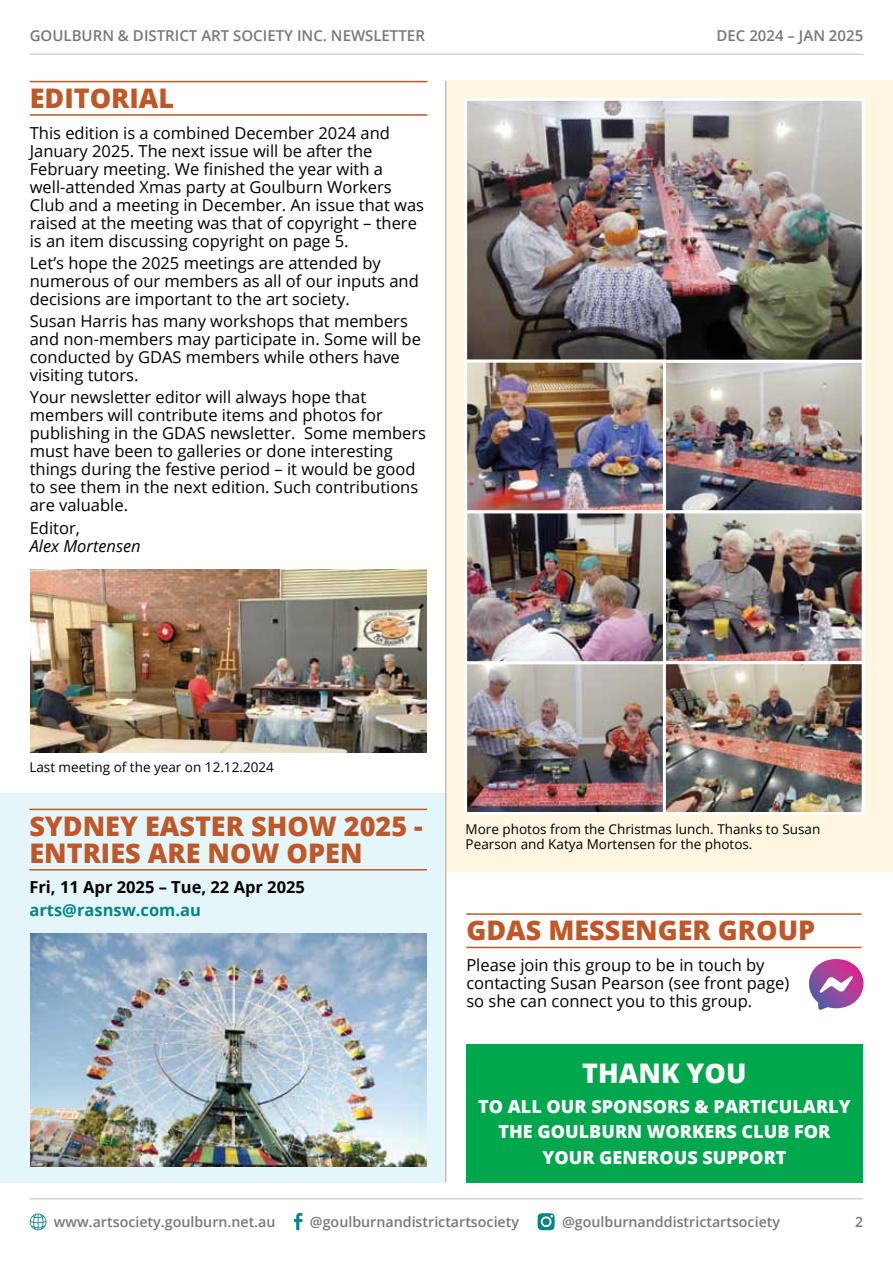
<style>
.page{position:relative;width:893px;height:1263px;background:#fff}
.page>*{position:absolute;margin:0;border:0;box-sizing:border-box;transform-origin:0 0}
.t1{font:800 27px/27px "Open Sans";color:#c05728}
.t2{font:800 27px "Open Sans";color:#fff}
.t3{font:800 18px "Open Sans";color:#fff}
.t4{font:16.5px/18px "Open Sans";color:#000}
.t5{font:700 16.5px "Open Sans";color:#000}
.t6{font:700 16.5px "Open Sans";color:#05848d}
.t7{font:italic 16.5px "Open Sans";color:#000}
.t8{font:600 15px "Open Sans";color:#77787b}
.t9{font:600 14.25px "Open Sans";color:#77787b}
.t10{font:13.5px/15px "Open Sans";color:#000}
</style>
<div class="page">
<hr style="left:30px;top:54px;width:833px;height:1px;background:#bcbec0">
<hr style="left:30px;top:1198px;width:833px;height:1px;background:#bcbec0">
<svg style="left:30px;top:1213px;width:16px;height:17px"></svg>
<svg style="left:294px;top:1213px;width:8px;height:17px"></svg>
<svg style="left:538px;top:1213px;width:17px;height:17px"></svg>
<div style="left:0;top:793px;width:446px;height:389px;background:#e4f6f9"></div>
<div style="left:445px;top:81px;width:448px;height:791px;background:#fef6e0"></div>
<hr style="left:30px;top:81px;width:397px;height:1px;background:#c05728">
<hr style="left:30px;top:114px;width:397px;height:2px;background:#c05728">
<hr style="left:445px;top:81px;width:1px;height:1101px;background:#bcbec0">
<hr style="left:29px;top:809px;width:398px;height:1px;background:#c05728">
<hr style="left:29px;top:869px;width:398px;height:1px;background:#c05728">
<img style="left:30px;top:934px;width:397px;height:233px">
<img style="left:468px;top:102px;width:393px;height:709px">
<div style="left:663px;top:360px;width:202px;height:153px;border:3px solid #fff"></div>
<div style="left:464px;top:98px;width:401px;height:265px;border:3px solid #fff"></div>
<div style="left:464px;top:661px;width:202px;height:154px;border:3px solid #fff"></div>
<div style="left:464px;top:360px;width:202px;height:153px;border:3px solid #fff"></div>
<div style="left:663px;top:510px;width:202px;height:154px;border:3px solid #fff"></div>
<div style="left:464px;top:510px;width:202px;height:154px;border:3px solid #fff"></div>
<div style="left:663px;top:661px;width:202px;height:154px;border:3px solid #fff"></div>
<div style="left:466px;top:1044px;width:396px;height:138px;background:#00a74c"></div>
<img style="left:30px;top:570px;width:397px;height:183px">
<hr style="left:466px;top:913px;width:395px;height:2px;background:#c05728">
<hr style="left:466px;top:947px;width:395px;height:1px;background:#c05728">
<svg style="left:809px;top:959px;width:54px;height:51px"></svg>
<p class="t8" style="left:30px;top:26px;width:397px">Goulburn &amp; District Art Society I nc. N ewsletter</p>
<p class="t8" style="left:717px;top:26px;width:148px">d ec 2024 – Jan 2025</p>
<h1 class="t1" style="left:30px;top:83px;width:146px">EDITORIAL</h1>
<p class="t4" style="left:30px;top:123px;width:396px">This edition is a combined December 2024 and January 2025. The next issue will be after the February meeting. We finished the year with a well-attended Xmas party at Goulburn Workers Club and a meeting in December. An issue that was raised at the meeting was that of copyright – there is an item discussing copyright on page 5.</p>
<p class="t4" style="left:30px;top:253px;width:391px">Let’s hope the 2025 meetings are attended by numerous of our members as all of our inputs and decisions are important to the art society.</p>
<p class="t4" style="left:30px;top:312px;width:393px">Susan Harris has many workshops that members and non-members may participate in. Some will be conducted by GDAS members while others have visiting tutors.</p>
<p class="t4" style="left:30px;top:388px;width:398px">Your newsletter editor will always hope that members will contribute items and photos for publishing in the GDAS newsletter. Some members must have been to galleries or done interesting things during the festive period – it would be good to see them in the next edition. Such contributions are valuable.</p>
<p class="t4" style="left:30px;top:518px;width:52px">Editor,</p>
<p class="t7" style="left:30px;top:534px;width:112px">Alex Mortensen</p>
<p class="t10" style="left:29px;top:759px;width:246px">Last meeting of the year on 12.12.2024</p>
<h1 class="t1" style="left:29px;top:811px;width:395px">SYDNEY EASTE R SHOW 2025 -<br>ENTRIES ARE NOW</h1>
<h1 class="t1" style="left:287px;top:838px;width:73px">OPEN</h1>
<p class="t5" style="left:29px;top:876px;width:277px">Fri, 11 Apr 2025 – Tue, 22 Apr 2025</p>
<p class="t6" style="left:29px;top:898px;width:173px">arts@rasnsw.com.au</p>
<p class="t10" style="left:466px;top:821px;width:356px">More photos from the Christmas lunch. Thanks to Susan<br>Pearson and Katya Mortensen for the photos.</p>
<h1 class="t1" style="left:466px;top:916px;width:272px">GDAS MESSENGER GROUP</h1>
<p class="t4" style="left:466px;top:956px;width:324px">Please join this group to be in touch by contacting Susan Pearson (see front page) so she can connect you to this group.</p>
<h1 class="t2" style="left:582px;top:1053px;width:21px">THAN</h1>
<h1 class="t2" style="left:661px;top:1053px;width:46px">K YOU</h1>
<p class="t3" style="left:478px;top:1092px;width:42px">TO ALL</p>
<p class="t3" style="left:547px;top:1092px;width:15px">OUR</p>
<p class="t3" style="left:591px;top:1092px;width:14px">SPONSORS</p>
<p class="t3" style="left:695px;top:1092px;width:32px">&amp; PAR</p>
<p class="t3" style="left:750px;top:1092px;width:30px">TICULARLY</p>
<p class="t3" style="left:498px;top:1118px;width:67px">THE GOULBURN</p>
<p class="t3" style="left:647px;top:1118px;width:17px">WOR</p>
<p class="t3" style="left:692px;top:1118px;width:63px">KERS CLUB</p>
<p class="t3" style="left:794px;top:1118px;width:24px">FOR</p>
<p class="t3" style="left:542px;top:1143px;width:15px">YOUR</p>
<p class="t3" style="left:599px;top:1143px;width:62px">GENEROUS</p>
<p class="t3" style="left:702px;top:1143px;width:14px">SUPPOR</p>
<p class="t3" style="left:776px;top:1143px;width:12px">T</p>
<p class="t9" style="left:54px;top:1212px;width:223px">www.artsociety.goulburn.net.au</p>
<p class="t9" style="left:310px;top:1212px;width:211px">@goulburnandistrictartsociety</p>
<p class="t9" style="left:562px;top:1212px;width:220px">@goulburnanddistrictartsociety</p>
<p class="t9" style="left:855px;top:1212px;width:10px">2</p>
</div>
